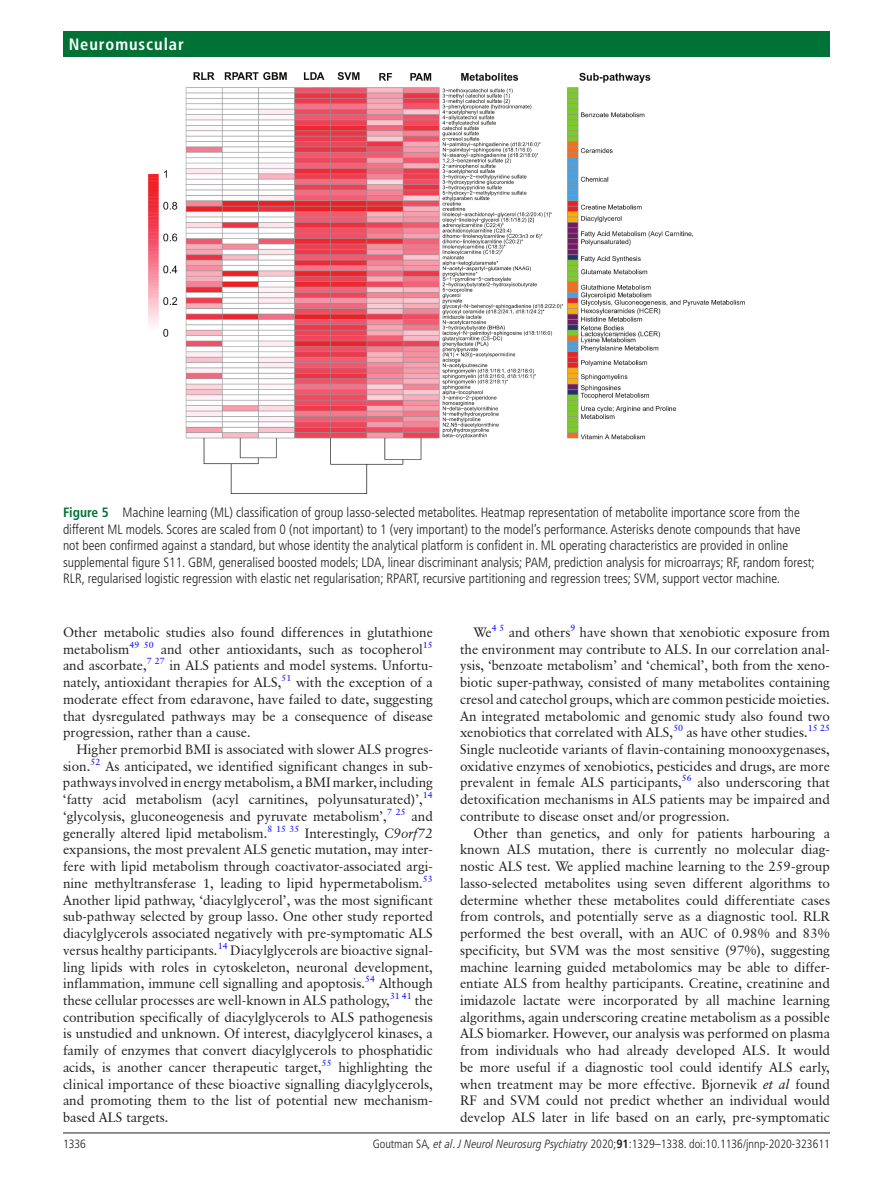
<style>
.page{position:relative;width:893px;height:1191px;background:#fff}
.page>*{position:absolute;margin:0;border:0;box-sizing:border-box;transform-origin:0 0}
.t1{font:700 condensed 16.5px "Frutiger LT Pro";letter-spacing:.055em;color:#fff}
.t2{font:13.5px/16.8px "Classical Garamond BT";color:#231f20;text-align:justify}
.t3{font:300 condensed 13.5px/16.5px "Frutiger LT Pro";color:#231f20}
.t4{font:300 condensed 12px "Frutiger LT Pro";color:#231f20}
.t5{font:9px "Classical Garamond BT";color:#00f}
.s1{font-weight:700;color:#007236}
.s2{font-style:italic}
.s3{font-size:13.5px;color:#231f20}
.s4{font-weight:700}
</style>
<div class="page">
<hr style="left:63px;top:1132px;width:767px;height:1px;background:#231f20">
<div style="left:63px;top:31px;width:767px;height:25px;background:#007236"></div>
<img style="left:149px;top:72px;width:595px;height:421px">
<p class="t1" style="left:69px;top:34px;width:117px">Neuromuscular</p>
<p class="t3" style="left:63px;top:504px;width:753px"><span class="s1">Figure 5</span> Machine learning (ML) classification of group lasso-selected metabolites. Heatmap representation of metabolite importance score from the different ML models. Scores are scaled from 0 (not important) to 1 (very important) to the model’s performance. Asterisks denote compounds that have not been confirmed against a standard, but whose identity the analytical platform is confident in. ML operating characteristics are provided in online supplemental figure S11. GBM, generalised boosted models; LDA, linear discriminant analysis; PAM, prediction analysis for microarrays; RF, random forest; RLR, regularised logistic regression with elastic net regularisation; RPART, recursive partitioning and regression trees; SVM, support vector machine.</p>
<p class="t2" style="left:63px;top:623px;width:371px">Other metabolic studies also found differences in glutathione metabolism<sup>49</sup> <sup>50</sup> and other antioxidants, such as tocopherol<sup>15 </sup>and ascorbate,<sup>7</sup> <sup>27</sup> in ALS patients and model systems. Unfortu&shy;nately, antioxidant therapies for ALS,<sup>51</sup> with the exception of a moderate effect from edaravone, have failed to date, suggesting that dysregulated pathways may be a consequence of disease progression, rather than a cause.</p>
<p class="t2" style="left:63px;top:740px;width:371px;text-indent:14px">Higher premorbid BMI is associated with slower ALS progres&shy;sion.<sup>52</sup> As anticipated, we identified significant changes in sub&shy;pathways involved in energy metabolism, a BMI marker, including ‘fatty acid metabolism (acyl carnitines, polyunsaturated)’,</p>
<p class="t5" style="left:423px;top:789px;width:11px">14</p>
<p class="t2" style="left:63px;top:807px;width:325px">‘glycolysis, gluconeogenesis and pyruvate metabolism’,</p>
<p class="t5" style="left:387px;top:806px;width:20px">7 25</p>
<p class="t2" style="left:63px;top:807px;width:371px;text-indent:349px">and generally altered lipid metabolism.<sup>8</sup> <sup>15</sup> <sup>35</sup> Interestingly, <span class="s2">C9orf72 </span>expansions, the most prevalent ALS genetic mutation, may inter&shy;fere with lipid metabolism through coactivator-associated argi&shy;nine methyltransferase 1, leading to lipid hypermetabolism.</p>
<p class="t5" style="left:423px;top:873px;width:11px">53</p>
<p class="t2" style="left:63px;top:891px;width:371px">Another lipid pathway, ‘diacylglycerol’, was the most significant sub-pathway selected by group lasso. One other study reported diacylglycerols associated negatively with pre-symptomatic ALS versus healthy participants.</p>
<p class="t5" style="left:218px;top:940px;width:11px">14</p>
<p class="t2" style="left:63px;top:941px;width:371px;text-indent:167px">Diacylglycerols are bioactive signal&shy;ling lipids with roles in cytoskeleton, neuronal development, inflammation, immune cell signalling and apoptosis.</p>
<p class="t5" style="left:365px;top:973px;width:11px">54</p>
<p class="t2" style="left:63px;top:975px;width:371px;text-indent:316px">Although these cellular processes are well-known in ALS pathology,</p>
<p class="t5" style="left:390px;top:990px;width:44px">31 41 <span class="s3">the</span></p>
<p class="t2" style="left:63px;top:1008px;width:371px">contribution specifically of diacylglycerols to ALS pathogenesis is unstudied and unknown. Of interest, diacylglycerol kinases, a family of enzymes that convert diacylglycerols to phosphatidic acids, is another cancer therapeutic target,<sup>55</sup> highlighting the clinical importance of these bioactive signalling diacylglycerols, and promoting them to the list of potential new mechanism&shy;based ALS targets.</p>
<p class="t2" style="left:474px;top:623px;width:20px">We</p>
<p class="t5" style="left:492px;top:622px;width:14px">4 5</p>
<p class="t2" style="left:509px;top:623px;width:63px">and others</p>
<p class="t5" style="left:570px;top:622px;width:6px">9</p>
<p class="t2" style="left:460px;top:623px;width:371px;text-indent:120px">have shown that xenobiotic exposure from the environment may contribute to ALS. In our correlation anal&shy;ysis, ‘benzoate metabolism’ and ‘chemical’, both from the xeno&shy;biotic super-pathway, consisted of many metabolites containing cresol and catechol groups, which are common pesticide moieties.<br>An integrated metabolomic and genomic study also found two xenobiotics that correlated with ALS,<sup>50</sup> as have other studies.<sup>15</sup> <sup>25<br></sup>Single nucleotide variants of flavin-containing monooxygenases, oxidative enzymes of xenobiotics, pesticides and drugs, are more prevalent in female ALS participants,<sup>56</sup> also underscoring that detoxification mechanisms in ALS patients may be impaired and contribute to disease onset and/or progression.</p>
<p class="t2" style="left:460px;top:824px;width:371px;text-indent:14px">Other than genetics, and only for patients harbouring a known ALS mutation, there is currently no molecular diag&shy;nostic ALS test. We applied machine learning to the 259-group lasso-selected metabolites using seven different algorithms to determine whether these metabolites could differentiate cases from controls, and potentially serve as a diagnostic tool. RLR performed the best overall, with an AUC of 0.98% and 83% specificity, but SVM was the most sensitive (97%), suggesting machine learning guided metabolomics may be able to differ&shy;entiate ALS from healthy participants. Creatine, creatinine and imidazole lactate were incorporated by all machine learning algorithms, again underscoring creatine metabolism as a possible ALS biomarker. However, our analysis was performed on plasma from individuals who had already developed ALS. It would be more useful if a diagnostic tool could identify ALS early, when treatment may be more effective. Bjornevik <span class="s2">et al</span> found RF and SVM could not predict whether an individual would develop ALS later in life based on an early, pre-symptomatic</p>
<p class="t4" style="left:63px;top:1136px;width:25px">1336</p>
<p class="t4" style="left:373px;top:1136px;width:459px">Goutman SA<span class="s2">, et al</span>. <span class="s2">J Neurol Neurosurg Psychiatry</span> 2020;<span class="s4">91</span>:1329–1338. doi:10.1136/jnnp-2020-323611</p>
</div>
